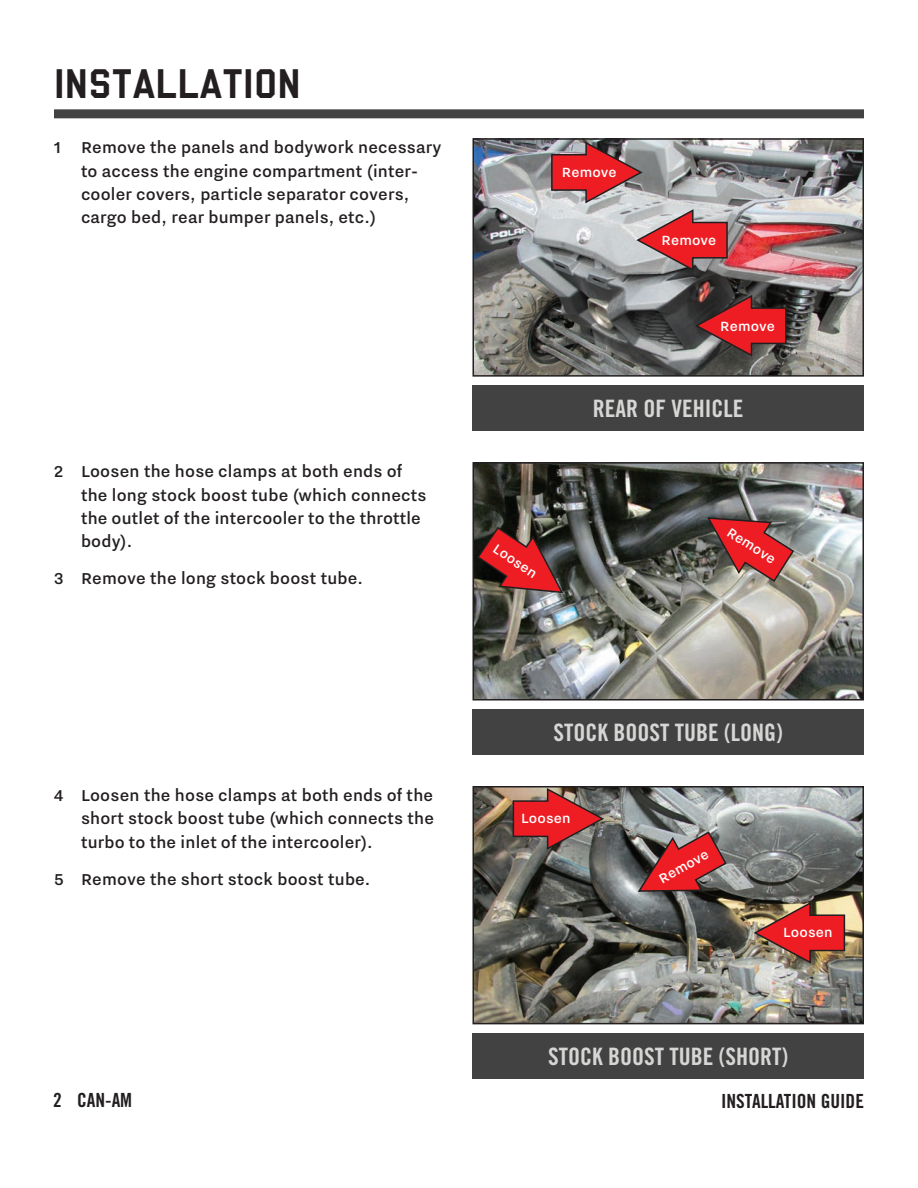
<style>
.page{position:relative;width:918px;height:1188px;background:#fff}
.page>*{position:absolute;margin:0;border:0;box-sizing:border-box;transform-origin:0 0}
.Section_Title{font:45px "Hoboken High Sans";letter-spacing:.005em;color:#231f20}
.Image_Note{font:24px "Trade Gothic LT Std Bd Cn 20";color:#d6d6d5}
.General_Text_bold{font:500 19.5px/23.4px "Nitti Grotesk";letter-spacing:.01em;color:#231f20}
.General_Text{font:500 19.5px/23.4px "Nitti Grotesk";letter-spacing:.01em;color:#231f20;text-align:justify}
.t1{font:19.5px "Trade Gothic LT Std Bd Cn 20";color:#231f20}
.General_Text-2{font:500 16.5px "Nitti Grotesk";letter-spacing:.01em;color:#fff}
</style>
<div class="page">
<div style="left:54px;top:109px;width:810px;height:9px;background:#434242"></div>
<img style="left:475px;top:141px;width:386px;height:233px">
<div style="left:472px;top:138px;width:392px;height:239px;border:2px solid #231f20"></div>
<div style="left:472px;top:386px;width:392px;height:45px;background:#434242"></div>
<img style="left:475px;top:465px;width:386px;height:233px">
<div style="left:472px;top:462px;width:392px;height:239px;border:2px solid #231f20"></div>
<div style="left:472px;top:710px;width:392px;height:45px;background:#434242"></div>
<img style="left:475px;top:789px;width:386px;height:232px">
<div style="left:472px;top:786px;width:392px;height:238px;border:2px solid #231f20"></div>
<div style="left:472px;top:1033px;width:392px;height:46px;background:#434242"></div>
<svg style="left:693px;top:294px;width:94px;height:64px;background:#8f3233"></svg>
<svg style="left:550px;top:140px;width:179px;height:132px;background:#b88a8d"></svg>
<svg style="left:476px;top:526px;width:89px;height:68px;background:#8a302f"></svg>
<svg style="left:706px;top:516px;width:89px;height:67px;background:#a84b4a"></svg>
<svg style="left:512px;top:787px;width:94px;height:64px;background:#a84a48"></svg>
<img style="left:752px;top:901px;width:94px;height:64px">
<svg style="left:636px;top:830px;width:92px;height:63px;background:#a6484a"></svg>
<p class="Section_Title" style="left:54px;top:59px;width:248px">INSTALLATION</p>
<p class="General_Text_bold" style="left:81px;top:135px;width:362px;text-indent:-27px">1 Remove the panels and bodywork necessary to access the engine compartment (inter&shy;cooler covers, particle separator covers, cargo bed, rear bumper panels, etc.)</p>
<p class="General_Text_bold" style="left:81px;top:459px;width:347px;text-indent:-27px">2 Loosen the hose clamps at both ends of the long stock boost tube (which connects the outlet of the intercooler to the throttle body).</p>
<p class="General_Text_bold" style="left:54px;top:566px;width:310px">3 Remove the long stock boost tube.</p>
<p class="General_Text-2" style="left:562px;top:163px;width:56px">Remove</p>
<p class="General_Text-2" style="left:662px;top:231px;width:56px">Remove</p>
<p class="General_Text-2" style="left:720px;top:316px;width:56px">Remove</p>
<p class="Image_Note" style="left:593px;top:394px;width:152px">REAR OF VEHICLE</p>
<p class="General_Text-2" style="left:500px;top:539px;width:51px;rotate:34deg">Loosen</p>
<p class="General_Text-2" style="left:734px;top:523px;width:56px;rotate:33deg">Remove</p>
<p class="General_Text" style="left:81px;top:783px;width:355px;text-indent:-27px">4 Loosen the hose clamps at both ends of the short stock boost tube (which connects the turbo to the inlet of the intercooler).</p>
<p class="General_Text" style="left:54px;top:867px;width:318px">5 Remove the short stock boost tube.</p>
<p class="Image_Note" style="left:554px;top:718px;width:231px">STOCK BOOST TUBE (LONG)</p>
<p class="General_Text-2" style="left:521px;top:809px;width:51px">Loosen</p>
<p class="General_Text-2" style="left:655px;top:871px;width:56px;rotate:-29deg">Remove</p>
<p class="General_Text-2" style="left:783px;top:923px;width:51px">Loosen</p>
<p class="Image_Note" style="left:548px;top:1042px;width:241px">STOCK BOOST TUBE (SHORT)</p>
<p class="t1" style="left:53px;top:1088px;width:81px">2 CAN-AM</p>
<p class="t1" style="left:721px;top:1089px;width:144px">INSTALLATION GUIDE</p>
</div>
